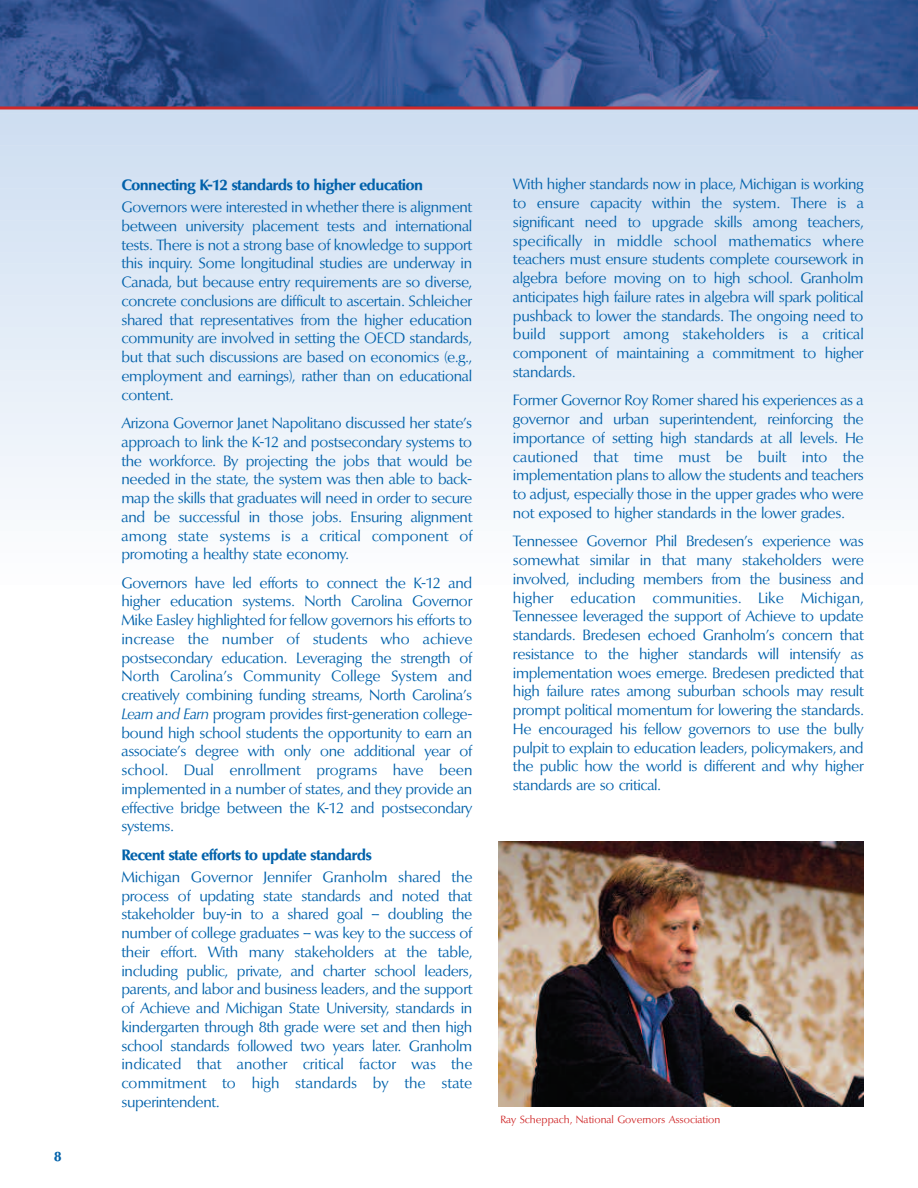
<style>
.page{position:relative;width:918px;height:1188px;background:#fff}
.page>*{position:absolute;margin:0;border:0;box-sizing:border-box;transform-origin:0 0}
.t1{font:15px/18.8px "Optima BQ";letter-spacing:-.02em;color:#0161aa;text-align:justify}
.t2{font:700 15px "Optima BQ";letter-spacing:-.02em;color:#0161aa}
.t3{font:700 13.5px "Optima BQ";color:#0161aa}
.t4{font:10.5px "Optima BQ";color:#d0292a}
.s1{font-style:italic}
</style>
<div class="page">
<div style="left:0;top:104px;width:918px;height:12px;background:#cddef1"></div>
<div style="left:0;top:111px;width:918px;height:15px;background:#cedef1"></div>
<div style="left:0;top:122px;width:918px;height:15px;background:#cfdef1"></div>
<div style="left:0;top:133px;width:918px;height:15px;background:#d0dff2"></div>
<div style="left:0;top:143px;width:918px;height:16px;background:#d1e0f2"></div>
<div style="left:0;top:154px;width:918px;height:15px;background:#d2e1f2"></div>
<div style="left:0;top:165px;width:918px;height:15px;background:#d3e1f2"></div>
<div style="left:0;top:175px;width:918px;height:16px;background:#d4e2f3"></div>
<div style="left:0;top:186px;width:918px;height:15px;background:#d5e3f3"></div>
<div style="left:0;top:197px;width:918px;height:15px;background:#d6e3f3"></div>
<div style="left:0;top:208px;width:918px;height:15px;background:#d7e4f4"></div>
<div style="left:0;top:218px;width:918px;height:16px;background:#d8e5f4"></div>
<div style="left:0;top:229px;width:918px;height:15px;background:#d9e6f4"></div>
<div style="left:0;top:240px;width:918px;height:15px;background:#dae6f5"></div>
<div style="left:0;top:250px;width:918px;height:16px;background:#dbe7f5"></div>
<div style="left:0;top:261px;width:918px;height:15px;background:#dce8f5"></div>
<div style="left:0;top:272px;width:918px;height:15px;background:#dee9f6"></div>
<div style="left:0;top:283px;width:918px;height:15px;background:#dfe9f6"></div>
<div style="left:0;top:293px;width:918px;height:16px;background:#e0eaf6"></div>
<div style="left:0;top:304px;width:918px;height:15px;background:#e1ebf7"></div>
<div style="left:0;top:315px;width:918px;height:15px;background:#e2ebf7"></div>
<div style="left:0;top:325px;width:918px;height:16px;background:#e3edf7"></div>
<div style="left:0;top:336px;width:918px;height:15px;background:#e4edf7"></div>
<div style="left:0;top:347px;width:918px;height:15px;background:#e5eef8"></div>
<div style="left:0;top:358px;width:918px;height:15px;background:#e7eff8"></div>
<div style="left:0;top:368px;width:918px;height:16px;background:#e8eff8"></div>
<div style="left:0;top:379px;width:918px;height:15px;background:#e9f0f9"></div>
<div style="left:0;top:390px;width:918px;height:15px;background:#eaf1f9"></div>
<div style="left:0;top:400px;width:918px;height:16px;background:#ebf2f9"></div>
<div style="left:0;top:411px;width:918px;height:15px;background:#ecf2fa"></div>
<div style="left:0;top:422px;width:918px;height:15px;background:#edf3fa"></div>
<div style="left:0;top:433px;width:918px;height:15px;background:#eef4fa"></div>
<div style="left:0;top:443px;width:918px;height:16px;background:#eff4fa"></div>
<div style="left:0;top:454px;width:918px;height:15px;background:#f1f5fb"></div>
<div style="left:0;top:465px;width:918px;height:15px;background:#f2f6fb"></div>
<div style="left:0;top:475px;width:918px;height:16px;background:#f3f7fb"></div>
<div style="left:0;top:486px;width:918px;height:15px;background:#f4f7fc"></div>
<div style="left:0;top:497px;width:918px;height:15px;background:#f5f8fc"></div>
<div style="left:0;top:508px;width:918px;height:15px;background:#f6f9fc"></div>
<div style="left:0;top:518px;width:918px;height:16px;background:#f7fafc"></div>
<div style="left:0;top:529px;width:918px;height:15px;background:#f9fbfd"></div>
<div style="left:0;top:540px;width:918px;height:15px;background:#fafbfd"></div>
<div style="left:0;top:550px;width:918px;height:16px;background:#fbfcfe"></div>
<img style="left:0;top:0;width:918px;height:106px">
<img style="left:499px;top:842px;width:365px;height:264px">
<svg style="left:0;top:106px;width:918px;height:4px;background:#bc454f"></svg>
<p class="t3" style="left:54px;top:1149px;width:9px">8</p>
<p class="t2" style="left:122px;top:177px;width:303px">Connecting K-12 standards to higher education</p>
<p class="t1" style="left:122px;top:198px;width:352px">Governors were interested in whether there is alignment between university placement tests and international tests. There is not a strong base of knowledge to support this inquiry. Some longitudinal studies are underway in Canada, but because entry requirements are so diverse, concrete conclusions are difficult to ascertain. Schleicher shared that representatives from the higher education community are involved in setting the OECD standards, but that such discussions are based on economics (e.g., employment and earnings), rather than on educational content.</p>
<p class="t1" style="left:122px;top:414px;width:353px">Arizona Governor Janet Napolitano discussed her state’s approach to link the K-12 and postsecondary systems to the workforce. By projecting the jobs that would be needed in the state, the system was then able to back&shy;map the skills that graduates will need in order to secure and be successful in those jobs. Ensuring alignment among state systems is a critical component of promoting a healthy state economy.</p>
<p class="t1" style="left:121px;top:574px;width:353px">Governors have led efforts to connect the K-12 and higher education systems. North Carolina Governor Mike Easley highlighted for fellow governors his efforts to increase the number of students who achieve postsecondary education. Leveraging the strength of North Carolina’s Community College System and creatively combining funding streams, North Carolina’s <span class="s1">Learn and Earn</span> program provides first-generation college&shy;bound high school students the opportunity to earn an associate’s degree with only one additional year of school. Dual enrollment programs have been implemented in a number of states, and they provide an effective bridge between the K-12 and postsecondary systems.</p>
<p class="t2" style="left:122px;top:847px;width:252px">Recent state efforts to update standards</p>
<p class="t1" style="left:121px;top:868px;width:353px">Michigan Governor Jennifer Granholm shared the process of updating state standards and noted that stakeholder buy-in to a shared goal – doubling the number of college graduates – was key to the success of their effort. With many stakeholders at the table, including public, private, and charter school leaders, parents, and labor and business leaders, and the support of Achieve and Michigan State University, standards in kindergarten through 8th grade were set and then high school standards followed two years later. Granholm indicated that another critical factor was the commitment to high standards by the state superintendent.</p>
<p class="t1" style="left:513px;top:176px;width:353px">With higher standards now in place, Michigan is working to ensure capacity within the system. There is a significant need to upgrade skills among teachers, specifically in middle school mathematics where teachers must ensure students complete coursework in algebra before moving on to high school. Granholm anticipates high failure rates in algebra will spark political pushback to lower the standards. The ongoing need to build support among stakeholders is a critical component of maintaining a commitment to higher standards.</p>
<p class="t1" style="left:513px;top:392px;width:353px">Former Governor Roy Romer shared his experiences as a governor and urban superintendent, reinforcing the importance of setting high standards at all levels. He cautioned that time must be built into the implementation plans to allow the students and teachers to adjust, especially those in the upper grades who were not exposed to higher standards in the lower grades.</p>
<p class="t1" style="left:513px;top:533px;width:353px">Tennessee Governor Phil Bredesen’s experience was somewhat similar in that many stakeholders were involved, including members from the business and higher education communities. Like Michigan, Tennessee leveraged the support of Achieve to update standards. Bredesen echoed Granholm’s concern that resistance to the higher standards will intensify as implementation woes emerge. Bredesen predicted that high failure rates among suburban schools may result prompt political momentum for lowering the standards.<br>He encouraged his fellow governors to use the bully pulpit to explain to education leaders, policymakers, and the public how the world is different and why higher standards are so critical.</p>
<p class="t4" style="left:500px;top:1114px;width:222px">Ray Scheppach, National Governors Association</p>
</div>
